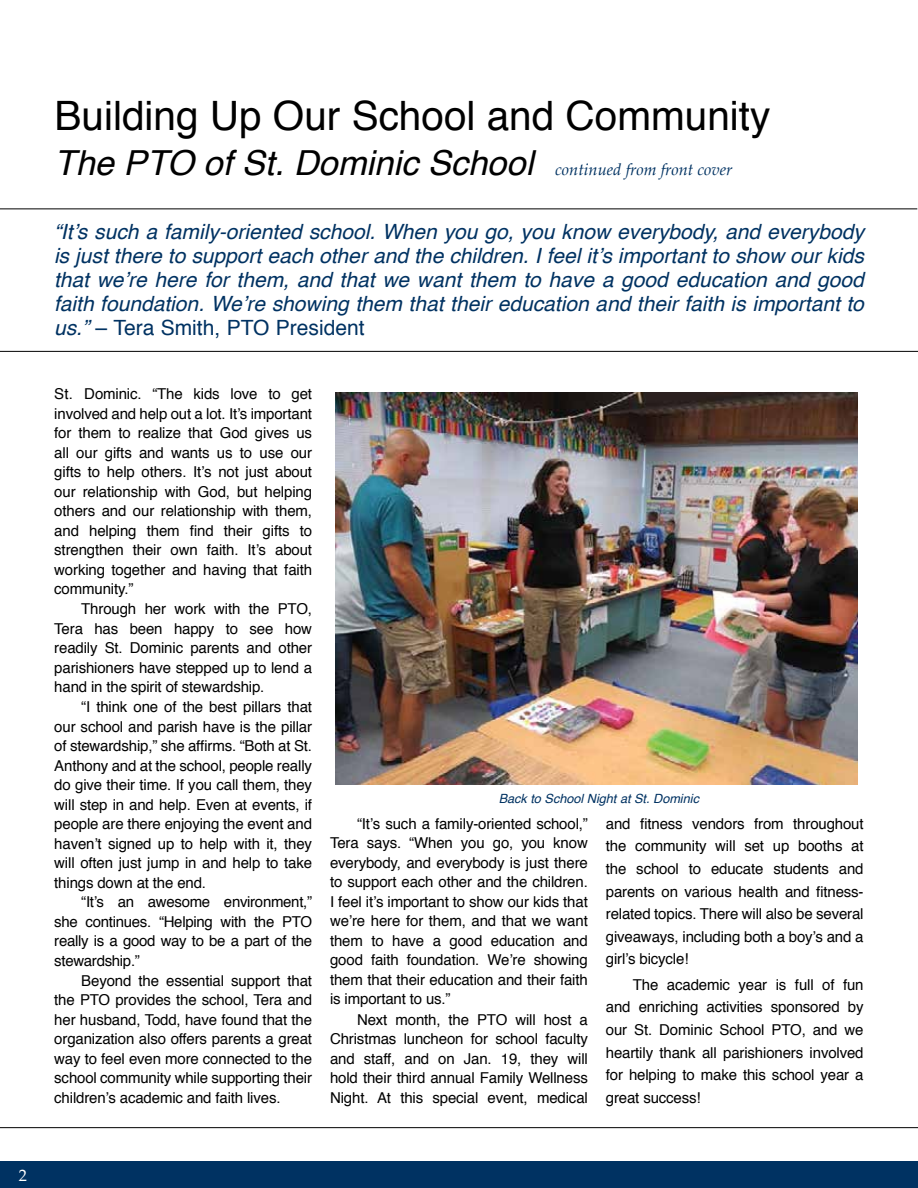
<style>
.page{position:relative;width:918px;height:1188px;background:#fff}
.page>*{position:absolute;margin:0;border:0;box-sizing:border-box;transform-origin:0 0}
.t1{font:40.5px "Helvetica";color:#000}
.t2{font:italic 34.5px "Helvetica";color:#000}
.t3{font:italic 21px/24px "Helvetica";color:#003262;text-align:justify}
.t4{font:16.5px "Palatino Linotype";color:#fff}
.t5{font:15px/19.5px "Helvetica";letter-spacing:-.01em;color:#000;text-align:justify}
.t6{font:italic 12.75px "Helvetica";color:#003262}
.s1{font-family:"Palatino Linotype";font-size:16.5px;color:#003262}
.s2{font-style:normal}
</style>
<div class="page">
<div style="left:0;top:1161px;width:918px;height:27px;background:#003262"></div>
<hr style="left:0;top:208px;width:917px;height:1px;background:#000">
<hr style="left:0;top:351px;width:918px;height:1px;background:#000">
<hr style="left:0;top:1127px;width:918px;height:1px;background:#000">
<img style="left:336px;top:393px;width:522px;height:392px">
<p class="t4" style="left:19px;top:1163px;width:10px">2</p>
<h1 class="t1" style="left:55px;top:84px;width:717px">Building Up Our School and Community</h1>
<h2 class="t2" style="left:55px;top:136px;width:680px">The PTO of St. Dominic School <span class="s1">continued from front cover</span></h2>
<p class="t3" style="left:54px;top:220px;width:811px">“It’s such a family-oriented school. When you go, you know everybody, and everybody is just there to support each other and the children. I feel it’s important to show our kids that we’re here for them, and that we want them to have a good education and good faith foundation. We’re showing them that their education and their faith is important to us.” <span class="s2">– Tera Smith, PTO President</span></p>
<p class="t5" style="left:54px;top:385px;width:259px">St. Dominic. “The kids love to get involved and help out a lot. It’s important for them to realize that God gives us all our gifts and wants us to use our gifts to help others. It’s not just about our relationship with God, but helping others and our relationship with them, and helping them find their gifts to strengthen their own faith. It’s about working together and having that faith community.”</p>
<p class="t5" style="left:54px;top:600px;width:259px;text-indent:27px">Through her work with the PTO, Tera has been happy to see how readily St. Dominic parents and other parishioners have stepped up to lend a hand in the spirit of stewardship.</p>
<p class="t5" style="left:54px;top:697px;width:259px;text-indent:27px">“I think one of the best pillars that our school and parish have is the pillar of stewardship,” she affirms. “Both at St.<br>Anthony and at the school, people really do give their time. If you call them, they will step in and help. Even at events, if people are there enjoying the event and haven’t signed up to help with it, they will often just jump in and help to take things down at the end.</p>
<p class="t5" style="left:54px;top:893px;width:259px;text-indent:27px">“It’s an awesome environment,” she continues. “Helping with the PTO really is a good way to be a part of the stewardship.”</p>
<p class="t5" style="left:54px;top:971px;width:259px;text-indent:27px">Beyond the essential support that the PTO provides the school, Tera and her husband, Todd, have found that the organization also offers parents a great way to feel even more connected to the school community while supporting their children’s academic and faith lives.</p>
<p class="t6" style="left:499px;top:789px;width:202px">Back to School Night at St. Dominic</p>
<p class="t5" style="left:330px;top:814px;width:259px;text-indent:27px">“It’s such a family-oriented school,” Tera says. “When you go, you know everybody, and everybody is just there to support each other and the children.<br>I feel it’s important to show our kids that we’re here for them, and that we want them to have a good education and good faith foundation. We’re showing them that their education and their faith is important to us.”</p>
<p class="t5" style="left:330px;top:1010px;width:259px;text-indent:27px">Next month, the PTO will host a Christmas luncheon for school faculty and staff, and on Jan. 19, they will hold their third annual Family Wellness Night. At this special event, medical</p>
<p class="t5" style="left:606px;top:813px;width:259px;line-height:22.6px">and fitness vendors from throughout the community will set up booths at the school to educate students and parents on various health and fitness&shy;related topics. There will also be several giveaways, including both a boy’s and a girl’s bicycle!</p>
<p class="t5" style="left:606px;top:974px;width:259px;line-height:22.6px;text-indent:27px">The academic year is full of fun and enriching activities sponsored by our St. Dominic School PTO, and we heartily thank all parishioners involved for helping to make this school year a great success!</p>
</div>
